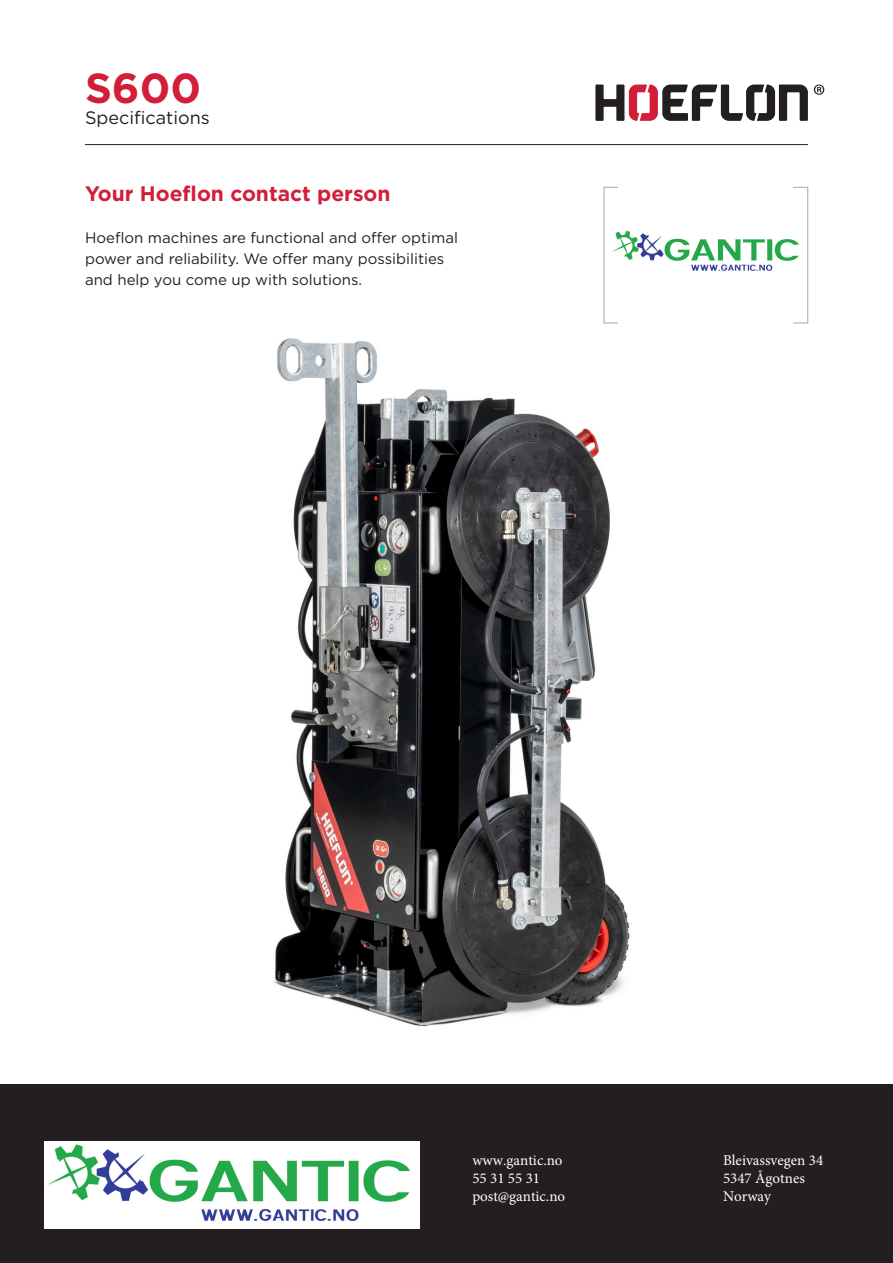
<style>
.page{position:relative;width:893px;height:1263px;background:#fff}
.page>*{position:absolute;margin:0;border:0;box-sizing:border-box;transform-origin:0 0}
.t1{font:700 42px "Gotham";color:#d21e39}
.t2{font:700 21px "Gotham";color:#d21e39}
.t3{font:18px "Gotham";color:#231f20}
.t4{font:15px/21px "Gotham";color:#231f20}
.t5{font:15px/18px "Minion Pro";color:#fff}
</style>
<div class="page">
<img style="left:273px;top:311px;width:357px;height:716px">
<div style="left:0;top:1084px;width:893px;height:179px;background:#231f20"></div>
<hr style="left:85px;top:144px;width:723px;height:1px;background:#231f20">
<svg style="left:814px;top:85px;width:10px;height:10px"></svg>
<svg style="left:595px;top:85px;width:213px;height:36px"></svg>
<div style="left:604px;top:187px;width:204px;height:136px;border:1px solid #a8a9ad"></div>
<div style="left:619px;top:176px;width:174px;height:33px;background:#fff"></div>
<div style="left:619px;top:307px;width:174px;height:33px;background:#fff"></div>
<img style="left:44px;top:1141px;width:376px;height:87px">
<img style="left:612px;top:230px;width:187px;height:41px">
<p class="t1" style="left:85px;top:60px;width:118px">S600</p>
<p class="t3" style="left:85px;top:106px;width:126px">Specifications</p>
<p class="t2" style="left:85px;top:180px;width:307px">Your Hoeflon contact person</p>
<p class="t4" style="left:85px;top:227px;width:374px">Hoeflon machines are functional and offer optimal power and reliability. We offer many possibilities and help you come up with solutions.</p>
<p class="t5" style="left:472px;top:1151px;width:94px">www.gantic.no<br>55 31 55 31 post@gantic.no</p>
<p class="t5" style="left:723px;top:1151px;width:102px">Bleivassvegen 34<br>5347 Ågotnes<br>Norway</p>
</div>
